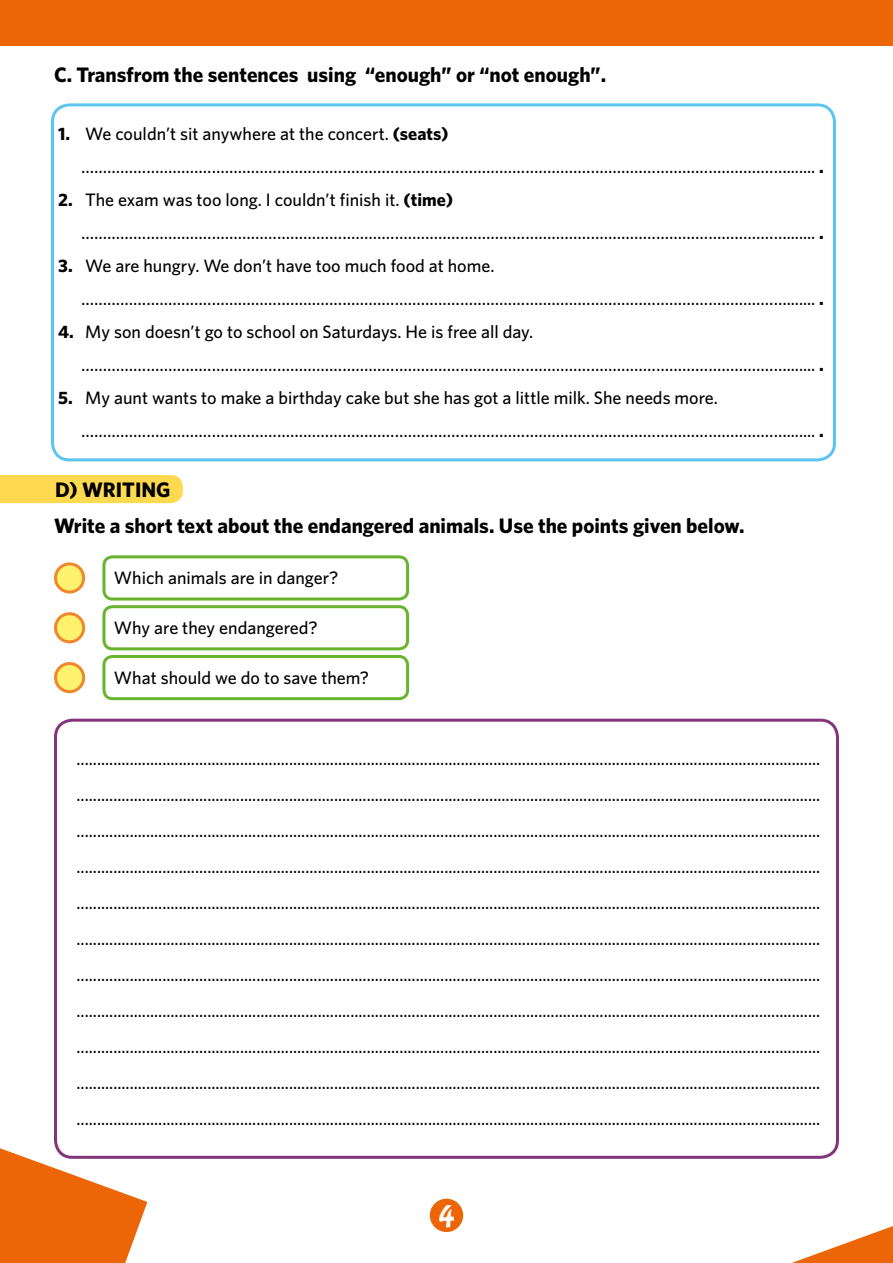
<style>
.page{position:relative;width:893px;height:1263px;background:#fff}
.page>*{position:absolute;margin:0;border:0;box-sizing:border-box;transform-origin:0 0}
.t1{font:27px "Hobo Std";color:#fff}
.t2{font:700 21px "Whitney";color:#000}
.t3{font:500 18px/36px "Whitney";color:#000}
.s1{font-weight:700}
</style>
<div class="page">
<div style="left:0;top:0;width:893px;height:46px;background:#ec6608"></div>
<div style="left:430px;top:1199px;width:33px;height:33px;background:#ec6608;border-radius:50%"></div>
<svg style="left:0;top:1146px;width:147px;height:117px"></svg>
<svg style="left:792px;top:1226px;width:101px;height:37px"></svg>
<div style="left:0;top:475px;width:183px;height:28px;background:#ffda51"></div>
<div style="left:51px;top:103px;width:785px;height:358px;border:3px solid #5bc5f2;border-radius:17px"></div>
<div style="left:54px;top:719px;width:785px;height:440px;border:3px solid #84347b;border-radius:17px"></div>
<div style="left:102px;top:555px;width:307px;height:45px;border:3px solid #69b42e;border-radius:9px"></div>
<div style="left:55px;top:564px;width:29px;height:28px;background:#fff26e;border-radius:50%"></div>
<div style="left:54px;top:562px;width:31px;height:31px;border:3px solid #f1872d;border-radius:50%"></div>
<div style="left:102px;top:655px;width:307px;height:45px;border:3px solid #69b42e;border-radius:9px"></div>
<div style="left:55px;top:663px;width:29px;height:29px;background:#fff26e;border-radius:50%"></div>
<div style="left:54px;top:662px;width:31px;height:31px;border:3px solid #f1872d;border-radius:50%"></div>
<div style="left:102px;top:605px;width:307px;height:45px;border:3px solid #69b42e;border-radius:9px"></div>
<div style="left:55px;top:614px;width:29px;height:28px;background:#fff26e;border-radius:50%"></div>
<div style="left:54px;top:612px;width:31px;height:31px;border:3px solid #f1872d;border-radius:50%"></div>
<p class="t2" style="left:54px;top:62px;width:554px">C. Transfrom the sentences using “enough” or “not enough”.</p>
<p class="t3" style="left:81px;top:117px;width:744px;line-height:33px;text-indent:-23px"><span class="s1">1.</span> We couldn’t sit anywhere at the concert. <span class="s1">(seats) </span>………………………………………………………………………………………………………………………………………………....... <span class="s1">.</span></p>
<p class="t3" style="left:81px;top:183px;width:744px;line-height:33px;text-indent:-23px"><span class="s1">2.</span> The exam was too long. I couldn’t finish it. <span class="s1">(time) </span>………………………………………………………………………………………………………………………………………………....... <span class="s1">.</span></p>
<p class="t3" style="left:81px;top:249px;width:744px;line-height:33px;text-indent:-23px"><span class="s1">3.</span> We are hungry. We don’t have too much food at home. ………………………………………………………………………………………………………………………………………………....... <span class="s1">.</span></p>
<p class="t3" style="left:81px;top:315px;width:744px;line-height:33px;text-indent:-23px"><span class="s1">4.</span> My son doesn’t go to school on Saturdays. He is free all day. ………………………………………………………………………………………………………………………………………………....... <span class="s1">.</span></p>
<p class="t3" style="left:81px;top:381px;width:744px;line-height:33px;text-indent:-23px"><span class="s1">5.</span> My aunt wants to make a birthday cake but she has got a little milk. She needs more. ………………………………………………………………………………………………………………………………………………....... <span class="s1">.</span></p>
<p class="t2" style="left:55px;top:477px;width:117px">D) WRITING</p>
<p class="t2" style="left:54px;top:513px;width:692px">Write a short text about the endangered animals. Use the points given below.</p>
<p class="t3" style="left:114px;top:560px;width:226px">Which animals are in danger?</p>
<p class="t3" style="left:114px;top:609px;width:205px">Why are they endangered?</p>
<p class="t3" style="left:114px;top:659px;width:257px">What should we do to save them?</p>
<p class="t3" style="left:77px;top:740px;width:745px;text-align:justify">...................................................................................................................................................................................... ...................................................................................................................................................................................... ...................................................................................................................................................................................... ...................................................................................................................................................................................... ...................................................................................................................................................................................... ...................................................................................................................................................................................... ...................................................................................................................................................................................... ...................................................................................................................................................................................... ...................................................................................................................................................................................... ...................................................................................................................................................................................... ......................................................................................................................................................................................</p>
<h1 class="t1" style="left:439px;top:1197px;width:17px">4</h1>
</div>
